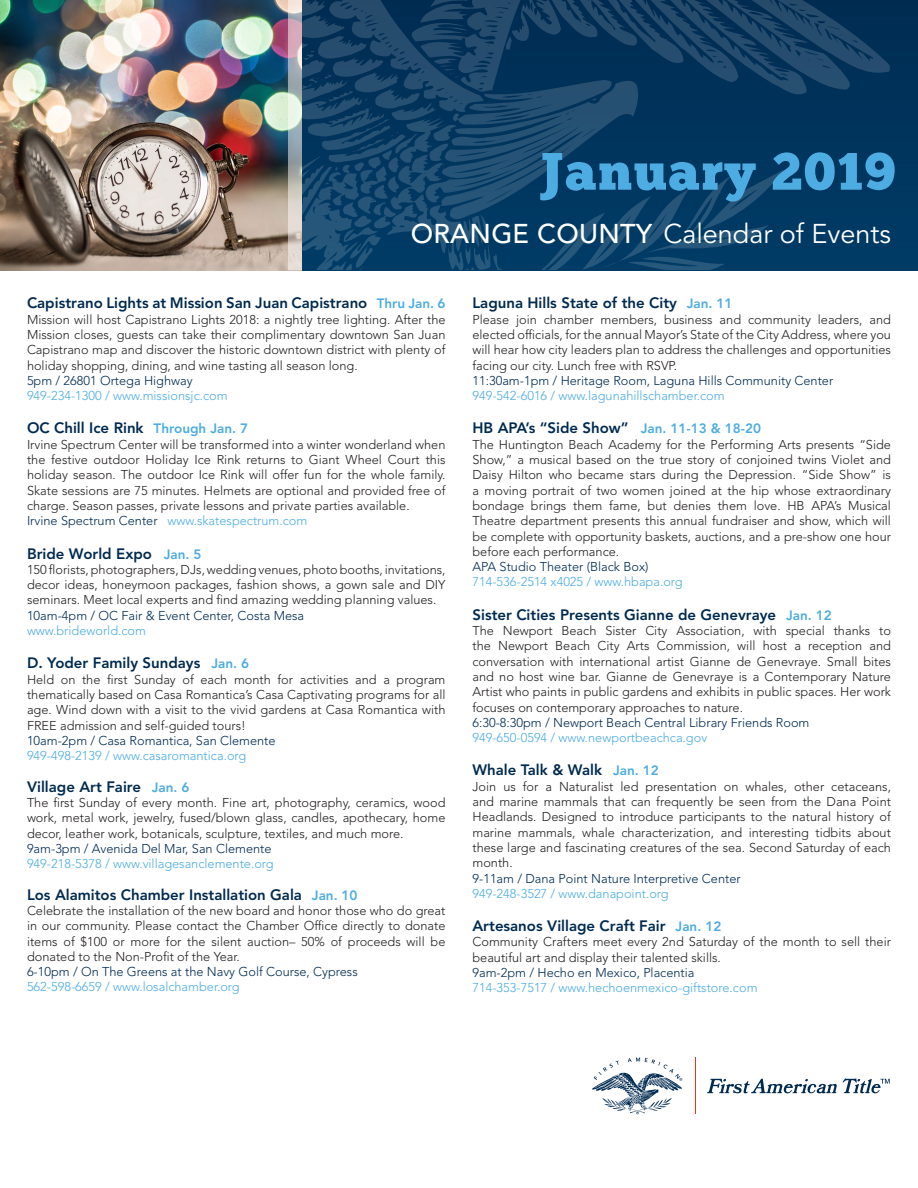
<style>
.page{position:relative;width:918px;height:1188px;background:#fff}
.page>*{position:absolute;margin:0;border:0;box-sizing:border-box;transform-origin:0 0}
.t1{font:52.5px "Chunk Five";letter-spacing:.03em;color:#4dace1}
.t2{font:27px "Avenir LT Std";color:#fff}
.t3{font:800 15px "Avenir LT Std";color:#002a50}
.t4{font:300 12.75px/15.3px "Avenir LT Std";color:#231f20;text-align:justify}
.t5{font:300 12.75px "Avenir LT Std";color:#002a50}
.t6{font:300 12.75px "Avenir LT Std";color:#4dace1}
.s1{font-weight:500}
.s2{font-size:13.5px;color:#4dace1}
.s3{color:#002a50}
.s4{color:#4dace1}
</style>
<div class="page">
<div style="left:301px;top:0;width:617px;height:270px;background:#00345c"></div>
<svg style="left:301px;top:0;width:589px;height:271px"></svg>
<img style="left:0;top:0;width:288px;height:270px">
<svg style="left:288px;top:0;width:13px;height:270px;background:#c5c2c1"></svg>
<svg style="left:707px;top:1078px;width:183px;height:16px"></svg>
<svg style="left:592px;top:1058px;width:90px;height:56px"></svg>
<hr style="left:695px;top:1058px;width:1px;height:56px;background:#ef3122">
<h1 class="t1" style="left:539px;top:140px;width:358px">January 2019</h1>
<h2 class="t2" style="left:411px;top:218px;width:482px"><span class="s1">ORANGE COUNTY</span> Calendar of Events</h2>
<p class="t3" style="left:27px;top:294px;width:420px">Capistrano Lights at Mission San Juan Capistrano <span class="s2">Thru Jan. 6</span></p>
<p class="t4" style="left:27px;top:312px;width:420px">Mission will host Capistrano Lights 2018: a nightly tree lighting. After the Mission closes, guests can take their complimentary downtown San Juan Capistrano map and discover the historic downtown district with plenty of holiday shopping, dining, and wine tasting all season long.</p>
<p class="t5" style="left:27px;top:373px;width:167px">5pm / 26801 Ortega Highway</p>
<p class="t6" style="left:27px;top:388px;width:202px">949-234-1300 / www.missionsjc.com</p>
<p class="t3" style="left:27px;top:419px;width:223px">OC Chill Ice Rink <span class="s2">Through Jan. 7</span></p>
<p class="t4" style="left:27px;top:437px;width:420px;text-align:left">Irvine Spectrum Center will be transformed into a winter wonderland when the festive outdoor Holiday Ice Rink returns to Giant Wheel Court this holiday season. The outdoor Ice Rink will offer fun for the whole family.<br>Skate sessions are 75 minutes. Helmets are optional and provided free of charge. Season passes, private lessons and private parties available.<br><span class="s3">Irvine Spectrum Center</span> <span class="s4">www.skatespectrum.com</span></p>
<p class="t3" style="left:27px;top:544px;width:176px">Bride World Expo <span class="s2">Jan. 5</span></p>
<p class="t4" style="left:27px;top:562px;width:420px">150 florists, photographers, DJs, wedding venues, photo booths, invitations, decor ideas, honeymoon packages, fashion shows, a gown sale and DIY seminars. Meet local experts and find amazing wedding planning values.</p>
<p class="t5" style="left:27px;top:608px;width:279px">10am-4pm / OC Fair &amp; Event Center, Costa Mesa</p>
<p class="t6" style="left:27px;top:623px;width:121px">www.brideworld.com</p>
<p class="t3" style="left:27px;top:654px;width:224px">D. Yoder Family Sundays <span class="s2">Jan. 6</span></p>
<p class="t4" style="left:27px;top:672px;width:420px">Held on the first Sunday of each month for activities and a program thematically based on Casa Romantica’s Casa Captivating programs for all age. Wind down with a visit to the vivid gardens at Casa Romantica with FREE admission and self-guided tours!</p>
<p class="t5" style="left:27px;top:733px;width:250px">10am-2pm / Casa Romantica, San Clemente</p>
<p class="t6" style="left:27px;top:748px;width:221px">949-498-2139 / www.casaromantica.org</p>
<p class="t3" style="left:27px;top:778px;width:164px">Village Art Faire <span class="s2">Jan. 6</span></p>
<p class="t4" style="left:27px;top:795px;width:420px">The first Sunday of every month. Fine art, photography, ceramics, wood work, metal work, jewelry, fused/blown glass, candles, apothecary, home decor, leather work, botanicals, sculpture, textiles, and much more.</p>
<p class="t5" style="left:27px;top:841px;width:246px">9am-3pm / Avenida Del Mar, San Clemente</p>
<p class="t6" style="left:27px;top:856px;width:248px">949-218-5378 / www.villagesanclemente.org</p>
<p class="t3" style="left:27px;top:886px;width:332px">Los Alamitos Chamber Installation Gala <span class="s2">Jan. 10</span></p>
<p class="t4" style="left:27px;top:903px;width:420px">Celebrate the installation of the new board and honor those who do great in our community. Please contact the Chamber Office directly to donate items of $100 or more for the silent auction– 50% of proceeds will be donated to the Non-Profit of the Year.</p>
<p class="t5" style="left:27px;top:964px;width:332px">6-10pm / On The Greens at the Navy Golf Course, Cypress</p>
<p class="t6" style="left:27px;top:980px;width:214px">562-598-6659 / www.losalchamber.org</p>
<p class="t3" style="left:472px;top:294px;width:262px">Laguna Hills State of the City <span class="s2">Jan. 11</span></p>
<p class="t4" style="left:472px;top:312px;width:420px">Please join chamber members, business and community leaders, and elected officials, for the annual Mayor’s State of the City Address, where you will hear how city leaders plan to address the challenges and opportunities facing our city. Lunch free with RSVP.</p>
<p class="t5" style="left:472px;top:373px;width:362px">11:30am-1pm / Heritage Room, Laguna Hills Community Center</p>
<p class="t6" style="left:472px;top:388px;width:254px">949-542-6016 / www.lagunahillschamber.com</p>
<p class="t3" style="left:472px;top:419px;width:290px">HB APA’s “Side Show” <span class="s2">Jan. 11-13 &amp; 18-20</span></p>
<p class="t4" style="left:472px;top:437px;width:420px">The Huntington Beach Academy for the Performing Arts presents “Side Show,” a musical based on the true story of conjoined twins Violet and Daisy Hilton who became stars during the Depression. “Side Show” is a moving portrait of two women joined at the hip whose extraordinary bondage brings them fame, but denies them love. HB APA’s Musical Theatre department presents this annual fundraiser and show, which will be complete with opportunity baskets, auctions, and a pre-show one hour before each performance.</p>
<p class="t5" style="left:472px;top:559px;width:177px">APA Studio Theater (Black Box)</p>
<p class="t6" style="left:472px;top:575px;width:212px">714-536-2514 x4025 / www.hbapa.org</p>
<p class="t3" style="left:472px;top:606px;width:361px">Sister Cities Presents Gianne de Genevraye <span class="s2">Jan. 12</span></p>
<p class="t4" style="left:472px;top:623px;width:420px">The Newport Beach Sister City Association, with special thanks to the Newport Beach City Arts Commission, will host a reception and conversation with international artist Gianne de Genevraye. Small bites and no host wine bar. Gianne de Genevraye is a Contemporary Nature Artist who paints in public gardens and exhibits in public spaces. Her work focuses on contemporary approaches to nature.</p>
<p class="t5" style="left:472px;top:715px;width:338px">6:30-8:30pm / Newport Beach Central Library Friends Room</p>
<p class="t6" style="left:472px;top:730px;width:236px">949-650-0594 / www.newportbeachca.gov</p>
<p class="t3" style="left:472px;top:761px;width:188px">Whale Talk &amp; Walk <span class="s2">Jan. 12</span></p>
<p class="t4" style="left:472px;top:779px;width:420px">Join us for a Naturalist led presentation on whales, other cetaceans, and marine mammals that can frequently be seen from the Dana Point Headlands. Designed to introduce participants to the natural history of marine mammals, whale characterization, and interesting tidbits about these large and fascinating creatures of the sea. Second Saturday of each month.</p>
<p class="t5" style="left:472px;top:871px;width:270px">9-11am / Dana Point Nature Interpretive Center</p>
<p class="t6" style="left:472px;top:886px;width:198px">949-248-3527 / www.danapoint.org</p>
<p class="t3" style="left:472px;top:917px;width:250px">Artesanos Village Craft Fair <span class="s2">Jan. 12</span></p>
<p class="t4" style="left:472px;top:934px;width:420px">Community Crafters meet every 2nd Saturday of the month to sell their beautiful art and display their talented skills.</p>
<p class="t5" style="left:472px;top:965px;width:224px">9am-2pm / Hecho en Mexico, Placentia</p>
<p class="t6" style="left:472px;top:980px;width:287px">714-353-7517 / www.hechoenmexico-giftstore.com</p>
</div>
